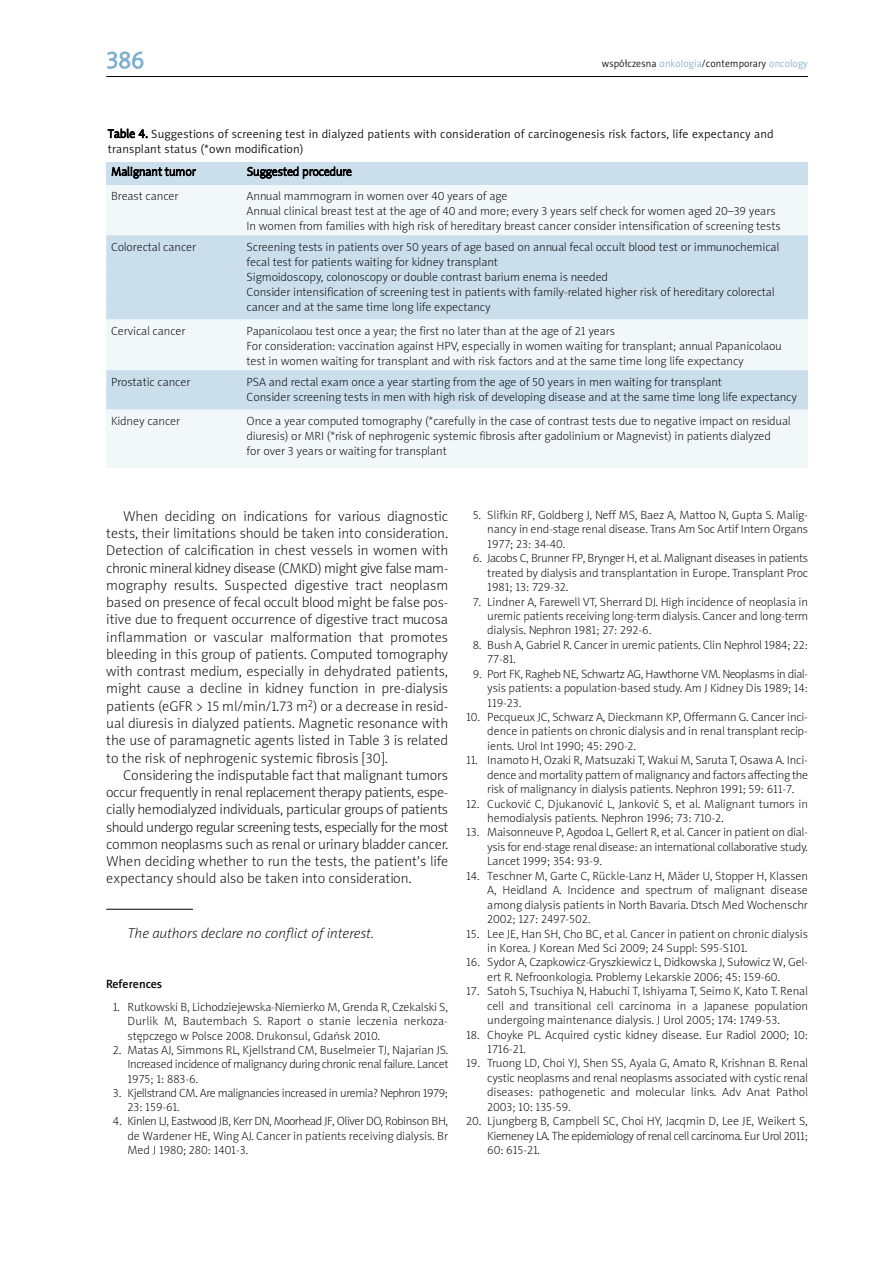
<style>
.page{position:relative;width:893px;height:1263px;background:#fff}
.page>*{position:absolute;margin:0;border:0;box-sizing:border-box;transform-origin:0 0}
.t1{font:24px "Naomi Sans EFNPS Light";color:#7caece}
.t2{font:14.25px/17.2px "Naomi Sans EFNPS Thin";color:#000;text-align:justify}
.t3{font:italic 14.25px "Naomi Sans EFNPS Thin";color:#000}
.t4{font:12px/14.4px "Naomi Sans EFNPS Thin";color:#000;text-align:justify}
.t5{font:12px/15px "Naomi Sans EFNPS Light";letter-spacing:.015em;color:#000}
.t6{font:12px/14.2px "Naomi Sans EFNPS Thin";letter-spacing:-.03em;color:#000}
.t7{font:12px "Naomi Sans EFNPS Medium";color:#000}
.t8{font:10.5px "Naomi Sans EFNPS Light";letter-spacing:.015em;color:#000;scale:.95 1}
.s1{color:#7caece}
</style>
<div class="page">
<hr style="left:106px;top:909px;width:87px;height:1px;background:#000">
<hr style="left:106px;top:76px;width:702px;height:1px;background:#000">
<div style="left:106px;top:175px;width:702px;height:293px;background:#f2f7fa"></div>
<div style="left:106px;top:162px;width:702px;height:22px;background:#cbdeeb"></div>
<div style="left:106px;top:235px;width:702px;height:24px;background:#cbdeeb"></div>
<div style="left:106px;top:256px;width:702px;height:18px;background:#cbdeeb"></div>
<div style="left:106px;top:271px;width:702px;height:18px;background:#cbdeeb"></div>
<div style="left:106px;top:286px;width:702px;height:18px;background:#cbdeeb"></div>
<div style="left:106px;top:301px;width:702px;height:18px;background:#cbdeeb"></div>
<div style="left:106px;top:370px;width:702px;height:24px;background:#cbdeeb"></div>
<div style="left:106px;top:391px;width:702px;height:18px;background:#cbdeeb"></div>
<h1 class="t1" style="left:106px;top:51px;width:39px">386</h1>
<p class="t8" style="left:602px;top:60px;width:218px">współczesna <span class="s1">onkologia</span>/contemporary <span class="s1">oncology</span></p>
<p class="t5" style="left:108px;top:127px;width:667px">Table 4. Suggestions of screening test in dialyzed patients with consideration of carcinogenesis risk factors, life expectancy and transplant status (*own modification)</p>
<p class="t4" style="left:111px;top:165px;width:86px">Malignant tumor</p>
<p class="t4" style="left:247px;top:165px;width:106px">Suggested procedure</p>
<p class="t4" style="left:111px;top:189px;width:69px">Breast cancer</p>
<p class="t4" style="left:247px;top:189px;width:535px;line-height:15px;text-align:left">Annual mammogram in women over 40 years of age<br>Annual clinical breast test at the age of 40 and more; every 3 years self check for women aged 20–39 years<br>In women from families with high risk of hereditary breast cancer consider intensification of screening tests</p>
<p class="t4" style="left:111px;top:240px;width:87px">Colorectal cancer</p>
<p class="t4" style="left:247px;top:240px;width:534px;line-height:15px;text-align:left">Screening tests in patients over 50 years of age based on annual fecal occult blood test or immunochemical fecal test for patients waiting for kidney transplant<br>Sigmoidoscopy, colonoscopy or double contrast barium enema is needed<br>Consider intensification of screening test in patients with family-related higher risk of hereditary colorectal cancer and at the same time long life expectancy</p>
<p class="t4" style="left:111px;top:324px;width:76px">Cervical cancer</p>
<p class="t4" style="left:247px;top:324px;width:537px;line-height:15px;text-align:left">Papanicolaou test once a year; the first no later than at the age of 21 years<br>For consideration: vaccination against HPV, especially in women waiting for transplant; annual Papanicolaou test in women waiting for transplant and with risk factors and at the same time long life expectancy</p>
<p class="t4" style="left:111px;top:375px;width:81px">Prostatic cancer</p>
<p class="t4" style="left:247px;top:375px;width:552px;line-height:15px">PSA and rectal exam once a year starting from the age of 50 years in men waiting for transplant<br>Consider screening tests in men with high risk of developing disease and at the same time long life expectancy</p>
<p class="t4" style="left:111px;top:414px;width:71px">Kidney cancer</p>
<p class="t4" style="left:247px;top:414px;width:546px;line-height:15px;text-align:left">Once a year computed tomography (*carefully in the case of contrast tests due to negative impact on residual diuresis) or MRI (*risk of nephrogenic systemic fibrosis after gadolinium or Magnevist) in patients dialyzed<br>for over 3 years or waiting for transplant</p>
<p class="t2" style="left:106px;top:508px;width:343px;text-indent:17px">When deciding on indications for various diagnostic tests, their limitations should be taken into consideration.<br>Detection of calcification in chest vessels in women with chronic mineral kidney disease (CMKD) might give false mam&shy;mography results. Suspected digestive tract neoplasm based on presence of fecal occult blood might be false pos&shy;itive due to frequent occurrence of digestive tract mucosa inflammation or vascular malformation that promotes bleeding in this group of patients. Computed tomography with contrast medium, especially in dehydrated patients, might cause a decline in kidney function in pre-dialysis patients (eGFR &gt; 15 ml/min/1.73 m<sup>2</sup>) or a decrease in resid&shy;ual diuresis in dialyzed patients. Magnetic resonance with the use of paramagnetic agents listed in Table 3 is related to the risk of nephrogenic systemic fibrosis [30].</p>
<p class="t2" style="left:106px;top:768px;width:343px;text-indent:17px">Considering the indisputable fact that malignant tumors occur frequently in renal replacement therapy patients, espe&shy;cially hemodialyzed individuals, particular groups of patients should undergo regular screening tests, especially for the most common neoplasms such as renal or urinary bladder cancer.<br>When deciding whether to run the tests, the patient’s life expectancy should also be taken into consideration.</p>
<p class="t3" style="left:128px;top:927px;width:248px">The authors declare no conflict of interest.</p>
<p class="t7" style="left:106px;top:980px;width:57px">References</p>
<p class="t4" style="left:127px;top:1001px;width:322px;text-indent:-15px">1. Rutkowski B, Lichodziejewska-Niemierko M, Grenda R, Czekalski S, Durlik M, Bautembach S. Raport o stanie leczenia nerkoza&shy;stępczego w Polsce 2008. Drukonsul, Gdańsk 2010.</p>
<p class="t4" style="left:127px;top:1044px;width:322px;text-indent:-15px">2. Matas AJ, Simmons RL, Kjellstrand CM, Buselmeier TJ, Najarian JS.<br>Increased incidence of malignancy during chronic renal failure. Lancet 1975; 1: 883-6.</p>
<p class="t6" style="left:127px;top:1087px;width:322px;text-indent:-15px">3. Kjellstrand CM. Are malignancies increased in uremia? Nephron 1979;<br>23: 159-61.</p>
<p class="t4" style="left:127px;top:1115px;width:322px;text-indent:-15px">4. Kinlen LJ, Eastwood JB, Kerr DN, Moorhead JF, Oliver DO, Robinson BH, de Wardener HE, Wing AJ. Cancer in patients receiving dialysis. Br Med J 1980; 280: 1401-3.</p>
<p class="t4" style="left:487px;top:509px;width:322px;text-indent:-15px">5. Slifkin RF, Goldberg J, Neff MS, Baez A, Mattoo N, Gupta S. Malig&shy;nancy in end-stage renal disease. Trans Am Soc Artif Intern Organs 1977; 23: 34-40.</p>
<p class="t4" style="left:487px;top:552px;width:322px;text-indent:-15px">6. Jacobs C, Brunner FP, Brynger H, et al. Malignant diseases in patients treated by dialysis and transplantation in Europe. Transplant Proc 1981; 13: 729-32.</p>
<p class="t4" style="left:487px;top:595px;width:322px;text-indent:-15px">7. Lindner A, Farewell VT, Sherrard DJ. High incidence of neoplasia in uremic patients receiving long-term dialysis. Cancer and long-term dialysis. Nephron 1981; 27: 292-6.</p>
<p class="t4" style="left:487px;top:639px;width:322px;text-indent:-15px">8. Bush A, Gabriel R. Cancer in uremic patients. Clin Nephrol 1984; 22:<br>77-81.</p>
<p class="t4" style="left:487px;top:667px;width:322px;text-indent:-15px">9. Port FK, Ragheb NE, Schwartz AG, Hawthorne VM. Neoplasms in dial&shy;ysis patients: a population-based study. Am J Kidney Dis 1989; 14:<br>119-23.</p>
<p class="t4" style="left:487px;top:711px;width:322px;text-indent:-21px">10. Pecqueux JC, Schwarz A, Dieckmann KP, Offermann G. Cancer inci&shy;dence in patients on chronic dialysis and in renal transplant recip&shy;ients. Urol Int 1990; 45: 290-2.</p>
<p class="t4" style="left:487px;top:754px;width:322px;text-indent:-21px">11. Inamoto H, Ozaki R, Matsuzaki T, Wakui M, Saruta T, Osawa A. Inci&shy;dence and mortality pattern of malignancy and factors affecting the risk of malignancy in dialysis patients. Nephron 1991; 59: 611-7.</p>
<p class="t4" style="left:487px;top:797px;width:322px;text-indent:-21px">12. Cucković C, Djukanović L, Janković S, et al. Malignant tumors in hemodialysis patients. Nephron 1996; 73: 710-2.</p>
<p class="t4" style="left:487px;top:826px;width:322px;text-indent:-21px">13. Maisonneuve P, Agodoa L, Gellert R, et al. Cancer in patient on dial&shy;ysis for end-stage renal disease: an international collaborative study.<br>Lancet 1999; 354: 93-9.</p>
<p class="t4" style="left:487px;top:869px;width:322px;text-indent:-21px">14. Teschner M, Garte C, Rückle-Lanz H, Mäder U, Stopper H, Klassen A, Heidland A. Incidence and spectrum of malignant disease among dialysis patients in North Bavaria. Dtsch Med Wochenschr 2002; 127: 2497-502.</p>
<p class="t4" style="left:487px;top:927px;width:322px;text-indent:-21px">15. Lee JE, Han SH, Cho BC, et al. Cancer in patient on chronic dialysis in Korea. J Korean Med Sci 2009; 24 Suppl: S95-S101.</p>
<p class="t4" style="left:466px;top:956px;width:343px;text-align:center">16. Sydor A, Czapkowicz-Gryszkiewicz L, Didkowska J, Sułowicz W, Gel&shy;ert R. Nefroonkologia. Problemy Lekarskie 2006; 45: 159-60.</p>
<p class="t4" style="left:487px;top:985px;width:322px;text-indent:-21px">17. Satoh S, Tsuchiya N, Habuchi T, Ishiyama T, Seimo K, Kato T. Renal cell and transitional cell carcinoma in a Japanese population undergoing maintenance dialysis. J Urol 2005; 174: 1749-53.</p>
<p class="t4" style="left:487px;top:1028px;width:322px;text-indent:-21px">18. Choyke PL. Acquired cystic kidney disease. Eur Radiol 2000; 10:<br>1716-21.</p>
<p class="t4" style="left:487px;top:1057px;width:322px;text-indent:-21px">19. Truong LD, Choi YJ, Shen SS, Ayala G, Amato R, Krishnan B. Renal cystic neoplasms and renal neoplasms associated with cystic renal diseases: pathogenetic and molecular links. Adv Anat Pathol 2003; 10: 135-59.</p>
<p class="t4" style="left:487px;top:1115px;width:322px;text-indent:-21px">20. Ljungberg B, Campbell SC, Choi HY, Jacqmin D, Lee JE, Weikert S, Kiemeney LA. The epidemiology of renal cell carcinoma. Eur Urol 2011; 60: 615-21.</p>
</div>
